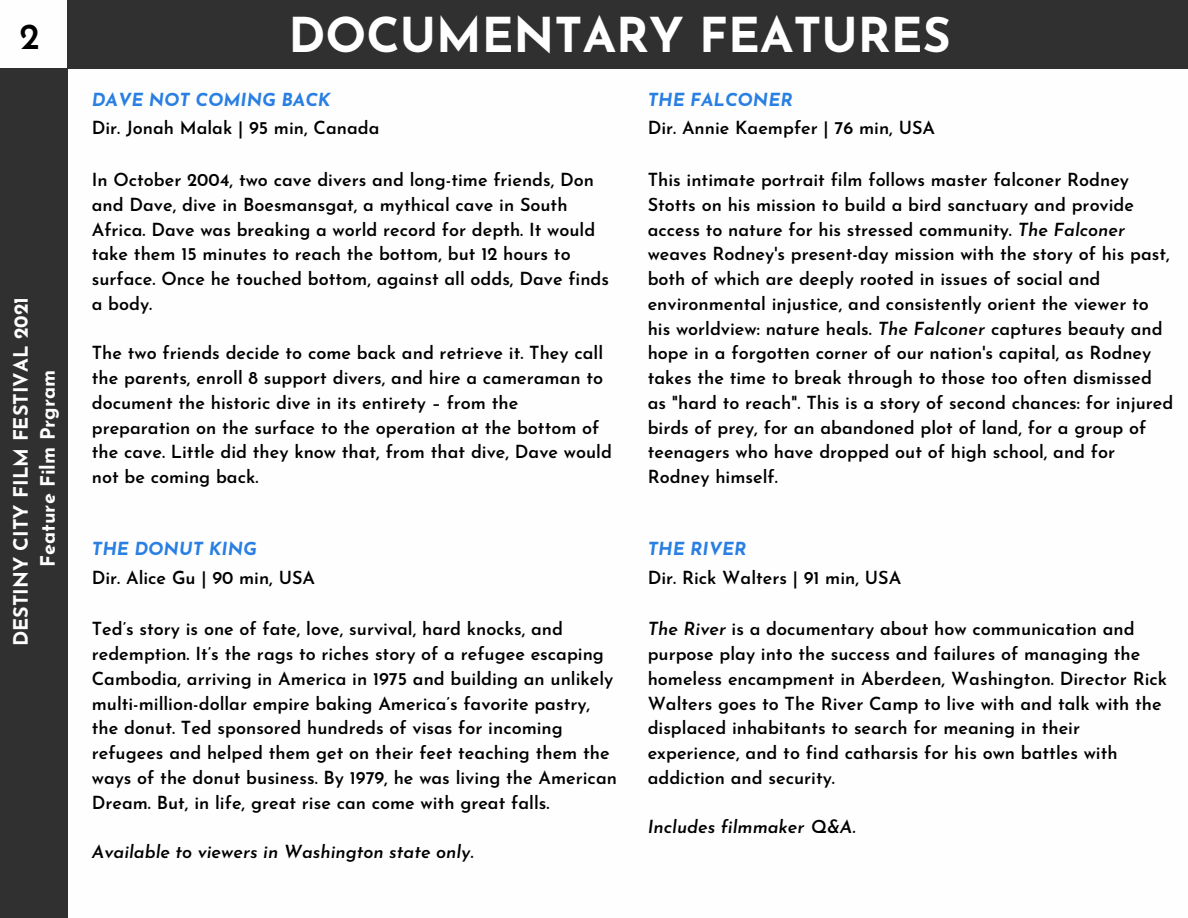
<style>
.page{position:relative;width:1188px;height:918px;background:#fff}
.page>*{position:absolute;margin:0;border:0;box-sizing:border-box;transform-origin:0 0}
.t1{font:700 48px "Josefin Sans";color:#fff}
.t2{font:600 36.3px "Josefin Sans";color:#000}
.t3{font:700 19.8px "Josefin Sans";color:#fefefe}
.t4{font:600 18px/24.8px "Josefin Sans";color:#000}
.t5{font:italic 600 18px "Josefin Sans";color:#000}
.t6{font:italic 700 18px "Josefin Sans";color:#297fe2}
.s1{font-style:italic}
</style>
<div class="page">
<div style="left:0;top:69px;width:68px;height:849px;background:#303030"></div>
<div style="left:68px;top:0;width:1120px;height:68px;background:#303030"></div>
<p class="t2" style="left:20px;top:22px;width:22px">2</p>
<p class="t3" style="left:13px;top:646px;width:351px;rotate:-90deg">DESTINY CITY FILM FESTIVAL 2021</p>
<p class="t3" style="left:40px;top:567px;width:199px;rotate:-90deg">Feature Film Prgram</p>
<p class="t1" style="left:289px;top:16px;width:664px">DOCUMENTARY FEATURES</p>
<p class="t6" style="left:92px;top:93px;width:240px">DAVE NOT COMING BACK</p>
<p class="t4" style="left:92px;top:117px;width:289px">Dir. Jonah Malak | 95 min, Canada</p>
<p class="t4" style="left:92px;top:169px;width:519px">In October 2004, two cave divers and long-time friends, Don and Dave, dive in Boesmansgat, a mythical cave in South Africa. Dave was breaking a world record for depth. It would take them 15 minutes to reach the bottom, but 12 hours to surface. Once he touched bottom, against all odds, Dave finds a body.</p>
<p class="t4" style="left:92px;top:342px;width:522px">The two friends decide to come back and retrieve it. They call the parents, enroll 8 support divers, and hire a cameraman to document the historic dive in its entirety – from the preparation on the surface to the operation at the bottom of the cave. Little did they know that, from that dive, Dave would not be coming back.</p>
<p class="t6" style="left:92px;top:542px;width:167px">THE DONUT KING</p>
<p class="t4" style="left:92px;top:567px;width:225px">Dir. Alice Gu | 90 min, USA</p>
<p class="t4" style="left:92px;top:618px;width:527px">Ted’s story is one of fate, love, survival, hard knocks, and redemption. It’s the rags to riches story of a refugee escaping Cambodia, arriving in America in 1975 and building an unlikely multi-million-dollar empire baking America’s favorite pastry, the donut. Ted sponsored hundreds of visas for incoming refugees and helped them get on their feet teaching them the ways of the donut business. By 1979, he was living the American Dream. But, in life, great rise can come with great falls.</p>
<p class="t5" style="left:92px;top:845px;width:383px">Available to viewers in Washington state only.</p>
<p class="t6" style="left:648px;top:93px;width:147px">THE FALCONER</p>
<p class="t4" style="left:648px;top:117px;width:289px">Dir. Annie Kaempfer | 76 min, USA</p>
<p class="t4" style="left:648px;top:169px;width:527px">This intimate portrait film follows master falconer Rodney Stotts on his mission to build a bird sanctuary and provide access to nature for his stressed community. <span class="s1">The Falconer </span>weaves Rodney's present-day mission with the story of his past, both of which are deeply rooted in issues of social and environmental injustice, and consistently orient the viewer to his worldview: nature heals. <span class="s1">The Falconer</span> captures beauty and hope in a forgotten corner of our nation's capital, as Rodney takes the time to break through to those too often dismissed as "hard to reach". This is a story of second chances: for injured birds of prey, for an abandoned plot of land, for a group of teenagers who have dropped out of high school, and for Rodney himself.</p>
<p class="t6" style="left:648px;top:542px;width:100px">THE RIVER</p>
<p class="t4" style="left:648px;top:567px;width:255px">Dir. Rick Walters | 91 min, USA</p>
<p class="t4" style="left:648px;top:618px;width:521px"><span class="s1">The River</span> is a documentary about how communication and purpose play into the success and failures of managing the homeless encampment in Aberdeen, Washington. Director Rick Walters goes to The River Camp to live with and talk with the displaced inhabitants to search for meaning in their experience, and to find catharsis for his own battles with addiction and security.</p>
<p class="t5" style="left:648px;top:820px;width:209px">Includes filmmaker Q&amp;A.</p>
</div>
